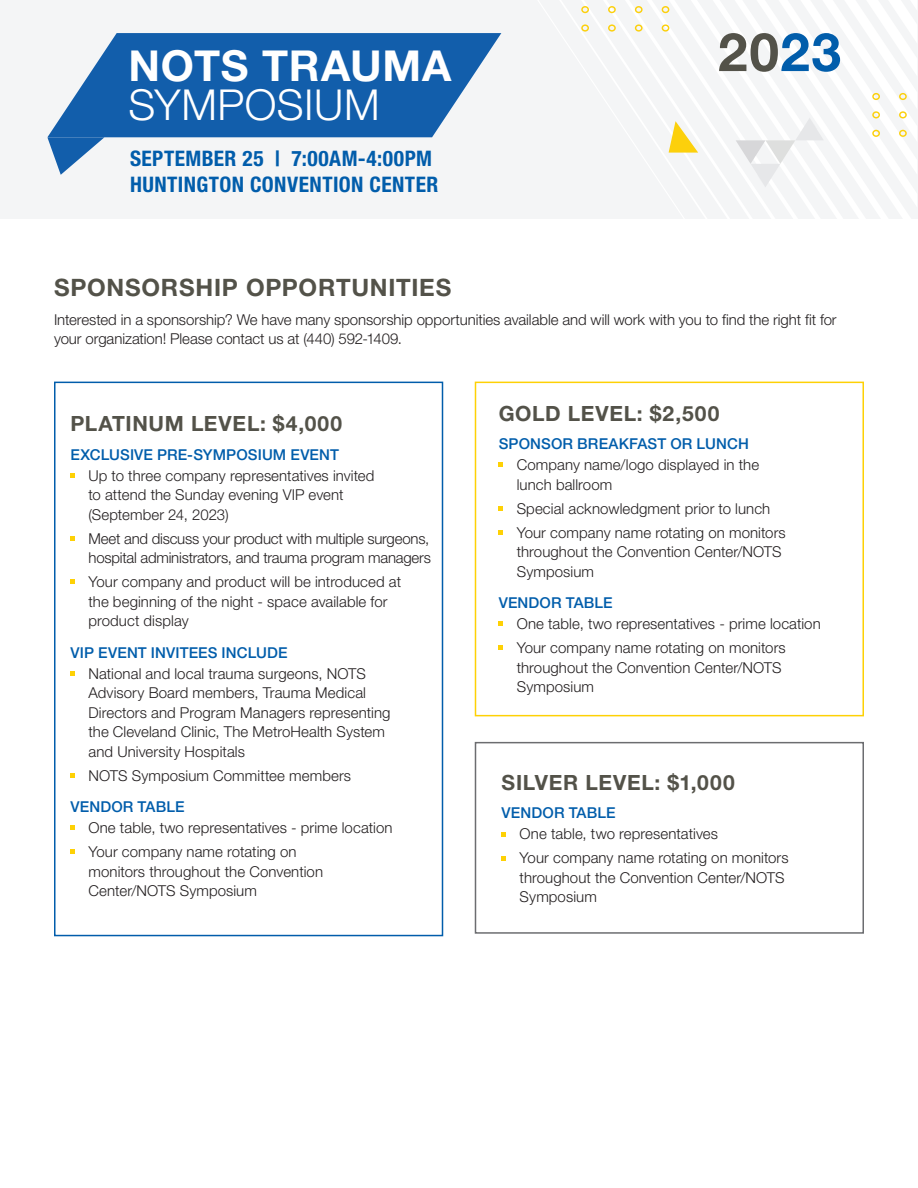
<style>
.page{position:relative;width:918px;height:1188px;background:#fff}
.page>*{position:absolute;margin:0;border:0;box-sizing:border-box;transform-origin:0 0}
.t1{font:700 53.25px "Helvetica Neue LT Std";color:#535249}
.t2{font:700 42.75px "Helvetica Neue LT Std";letter-spacing:.02em;color:#fff}
.t3{font:300 42.75px "Helvetica Neue LT Std";letter-spacing:.01em;color:#fff}
.t4{font:700 24px "Helvetica Neue LT Std";letter-spacing:.03em;color:#535249}
.t5{font:700 condensed 21.45px/25.8px "Helvetica Neue LT Std";letter-spacing:.02em;color:#015dab}
.t6{font:700 21px "Helvetica Neue LT Std";letter-spacing:.035em;color:#535249}
.t7{font:300 15px/19.5px "Helvetica Neue LT Std";letter-spacing:.005em;color:#231f20}
.t8{font:500 15px "Helvetica Neue LT Std";letter-spacing:.01em;color:#015dab}
.t9{font:300 15px/19.5px "Helvetica Neue LT Std";letter-spacing:-.015em;color:#231f20}
.s1{color:#015dab}
</style>
<div class="page">
<div style="left:0;top:0;width:918px;height:219px;background:#f4f5f6"></div>
<svg style="left:682px;top:0;width:22px;height:215px"></svg>
<svg style="left:704px;top:0;width:22px;height:219px"></svg>
<svg style="left:726px;top:11px;width:10px;height:208px"></svg>
<svg style="left:48px;top:33px;width:453px;height:104px;background:#3474b6"></svg>
<svg style="left:48px;top:137px;width:56px;height:38px"></svg>
<svg style="left:581px;top:0;width:89px;height:32px"></svg>
<svg style="left:736px;top:0;width:181px;height:219px"></svg>
<svg style="left:669px;top:121px;width:29px;height:32px"></svg>
<svg style="left:499px;top:463px;width:4px;height:4px"></svg>
<svg style="left:499px;top:506px;width:4px;height:5px"></svg>
<svg style="left:499px;top:530px;width:4px;height:5px"></svg>
<svg style="left:499px;top:622px;width:4px;height:4px"></svg>
<svg style="left:499px;top:646px;width:4px;height:4px"></svg>
<svg style="left:502px;top:832px;width:4px;height:4px"></svg>
<svg style="left:502px;top:856px;width:4px;height:4px"></svg>
<div style="left:54px;top:382px;width:389px;height:554px;border:2px solid #015dab"></div>
<div style="left:475px;top:382px;width:389px;height:334px;border:2px solid #fed105"></div>
<div style="left:475px;top:742px;width:389px;height:192px;border:2px solid #6c6d70"></div>
<svg style="left:70px;top:473px;width:5px;height:5px"></svg>
<svg style="left:70px;top:536px;width:5px;height:5px"></svg>
<svg style="left:70px;top:580px;width:5px;height:4px"></svg>
<svg style="left:70px;top:671px;width:5px;height:5px"></svg>
<svg style="left:70px;top:773px;width:5px;height:5px"></svg>
<svg style="left:70px;top:826px;width:5px;height:4px"></svg>
<svg style="left:70px;top:850px;width:5px;height:4px"></svg>
<h2 class="t2" style="left:128px;top:40px;width:325px">NOTS TRAUMA</h2>
<h2 class="t3" style="left:128px;top:79px;width:253px">SYMPOSIUM</h2>
<h3 class="t5" style="left:130px;top:146px;width:310px">SEPTEMBER 25 | 7:00AM-4:00PM<br>HUNTINGTON CONVENTION CENTER</h3>
<h1 class="t1" style="left:718px;top:19px;width:125px">20<span class="s1">23</span></h1>
<h3 class="t4" style="left:54px;top:273px;width:399px">SPONSORSHIP OPPORTUNITIES</h3>
<p class="t7" style="left:54px;top:309px;width:784px">Interested in a sponsorship? We have many sponsorship opportunities available and will work with you to find the right fit for your organization! Please contact us at (440) 592-1409.</p>
<h3 class="t6" style="left:70px;top:411px;width:273px">PLATINUM LEVEL: $4,000</h3>
<p class="t8" style="left:70px;top:445px;width:270px">EXCLUSIVE PRE-SYMPOSIUM EVENT</p>
<p class="t7" style="left:88px;top:465px;width:288px">Up to three company representatives invited to attend the Sunday evening VIP event (September 24, 2023)</p>
<p class="t9" style="left:88px;top:528px;width:344px">Meet and discuss your product with multiple surgeons, hospital administrators, and trauma program managers</p>
<p class="t7" style="left:88px;top:572px;width:314px">Your company and product will be introduced at the beginning of the night - space available for product display</p>
<p class="t8" style="left:70px;top:643px;width:219px">VIP EVENT INVITEES INCLUDE</p>
<p class="t7" style="left:88px;top:663px;width:304px">National and local trauma surgeons, NOTS Advisory Board members, Trauma Medical Directors and Program Managers representing the Cleveland Clinic, The MetroHealth System and University Hospitals</p>
<p class="t7" style="left:88px;top:765px;width:264px">NOTS Symposium Committee members</p>
<p class="t8" style="left:70px;top:798px;width:115px">VENDOR TABLE</p>
<p class="t7" style="left:88px;top:816px;width:306px;line-height:24px">One table, two representatives - prime location<br>Your company name rotating on</p>
<p class="t7" style="left:88px;top:861px;width:236px">monitors throughout the Convention<br>Center/NOTS Symposium</p>
<h3 class="t6" style="left:499px;top:400px;width:222px">GOLD LEVEL: $2,500</h3>
<p class="t8" style="left:499px;top:435px;width:252px">SPONSOR BREAKFAST OR LUNCH</p>
<p class="t7" style="left:517px;top:455px;width:244px">Company name/logo displayed in the lunch ballroom</p>
<p class="t7" style="left:517px;top:496px;width:271px;line-height:24px">Special acknowledgment prior to lunch<br>Your company name rotating on monitors</p>
<p class="t7" style="left:517px;top:542px;width:266px">throughout the Convention Center/NOTS<br>Symposium</p>
<p class="t8" style="left:499px;top:594px;width:115px">VENDOR TABLE</p>
<p class="t7" style="left:517px;top:612px;width:306px;line-height:24px">One table, two representatives - prime location<br>Your company name rotating on monitors</p>
<p class="t7" style="left:517px;top:657px;width:266px">throughout the Convention Center/NOTS<br>Symposium</p>
<h3 class="t6" style="left:502px;top:769px;width:235px">SILVER LEVEL: $1,000</h3>
<p class="t8" style="left:502px;top:804px;width:115px">VENDOR TABLE</p>
<p class="t7" style="left:520px;top:822px;width:271px;line-height:24px">One table, two representatives<br>Your company name rotating on monitors</p>
<p class="t7" style="left:520px;top:867px;width:266px">throughout the Convention Center/NOTS<br>Symposium</p>
</div>
